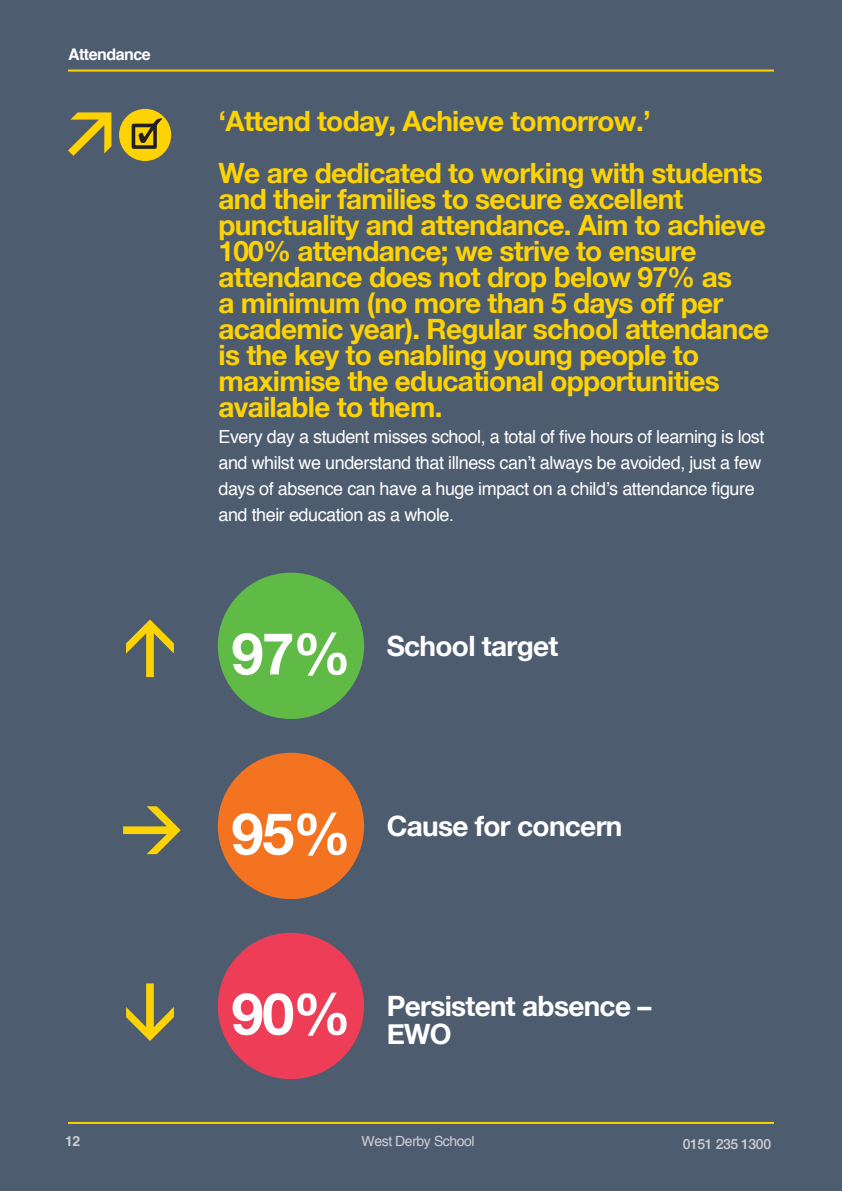
<style>
.page{position:relative;width:842px;height:1191px;background:#4d5c6f}
.page>*{position:absolute;margin:0;border:0;box-sizing:border-box;transform-origin:0 0}
.t1{font:700 58px "Helvetica Neue";color:#fff}
.t2{font:700 28px/26px "Helvetica Neue";letter-spacing:-.025em;color:#fed304}
.t3{font:700 28px/28px "Helvetica Neue";letter-spacing:-.025em;color:#fff}
.t4{font:18px/26px "Helvetica";letter-spacing:-.025em;color:#fff}
.t5{font:700 16px "Helvetica";letter-spacing:-.03em;color:#fff}
.t6{font:14px "Helvetica";letter-spacing:-.03em;color:#cfcfd5}
.t7{font:500 14px "Helvetica Neue";letter-spacing:-.03em;color:#cfcfd5}
.t8{font:700 14px "Helvetica";color:#cfcfd5}
</style>
<div class="page">
<hr style="left:68px;top:70px;width:706px;height:2px;background:#fed304">
<hr style="left:68px;top:1122px;width:706px;height:2px;background:#fed304">
<div style="left:119px;top:109px;width:52px;height:52px;background:#fed304;border-radius:50%"></div>
<div style="left:132px;top:124px;width:25px;height:25px;border:4px solid #231f20"></div>
<svg style="left:139px;top:118px;width:23px;height:25px"></svg>
<svg style="left:68px;top:112px;width:43px;height:44px"></svg>
<div style="left:218px;top:572px;width:146px;height:147px;background:#60bb46;border-radius:50%"></div>
<svg style="left:126px;top:619px;width:48px;height:58px"></svg>
<div style="left:218px;top:752px;width:146px;height:147px;background:#f47321;border-radius:50%"></div>
<svg style="left:123px;top:806px;width:58px;height:48px"></svg>
<div style="left:218px;top:932px;width:146px;height:147px;background:#ee3d56;border-radius:50%"></div>
<svg style="left:126px;top:983px;width:48px;height:58px"></svg>
<p class="t5" style="left:68px;top:41px;width:84px">Attendance</p>
<p class="t2" style="left:218px;top:109px;width:434px">‘Attend today, Achieve tomorrow.’</p>
<p class="t2" style="left:218px;top:161px;width:552px">We are dedicated to working with students and their families to secure excellent punctuality and attendance. Aim to achieve 100% attendance; we strive to ensure attendance does not drop below 97% as<br>a minimum (no more than 5 days off per academic year). Regular school attendance is the key to enabling young people to maximise the educational opportunities available to them.</p>
<p class="t4" style="left:218px;top:424px;width:547px">Every day a student misses school, a total of five hours of learning is lost and whilst we understand that illness can’t always be avoided, just a few days of absence can have a huge impact on a child’s attendance figure and their education as a whole.</p>
<p class="t1" style="left:231px;top:608px;width:121px">97%</p>
<p class="t3" style="left:387px;top:632px;width:173px">School target</p>
<p class="t1" style="left:231px;top:788px;width:121px">95%</p>
<p class="t3" style="left:387px;top:812px;width:237px">Cause for concern</p>
<p class="t1" style="left:231px;top:968px;width:121px">90%</p>
<p class="t3" style="left:387px;top:992px;width:266px">Persistent absence –<br>EWO</p>
<p class="t8" style="left:65px;top:1129px;width:17px">12</p>
<p class="t6" style="left:362px;top:1130px;width:115px">West Derby School</p>
<p class="t7" style="left:683px;top:1132px;width:90px">0151 235 1300</p>
</div>
